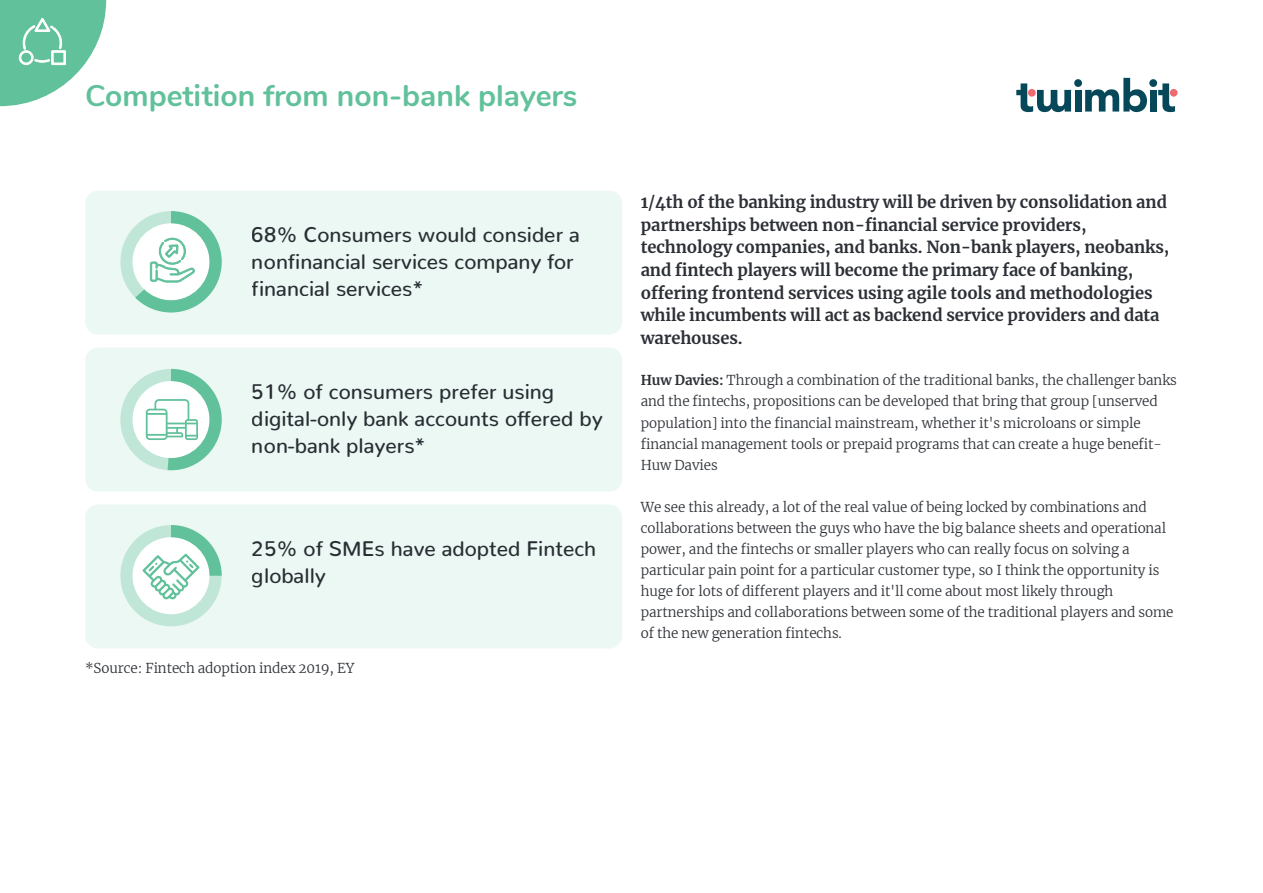
<style>
.page{position:relative;width:1263px;height:893px;background:#fff}
.page>*{position:absolute;margin:0;border:0;box-sizing:border-box;transform-origin:0 0}
.t1{font:700 30px "Nunito";color:#61c19a}
.t2{font:500 21px/27px "Nunito";color:#2c3036}
.t3{font:700 16.5px/22.5px "Merriweather";letter-spacing:-.005em;color:#2c3036}
.t4{font:300 13.5px/21px "Merriweather";letter-spacing:-.005em;color:#2c3036}
.s1{font-weight:700}
</style>
<div class="page">
<svg style="left:1016px;top:78px;width:159px;height:34px"></svg>
<div style="left:1170px;top:89px;width:7px;height:8px;background:#ed6a6f;border-radius:50%"></div>
<div style="left:85px;top:191px;width:537px;height:144px;background:#ecf8f3;border-radius:13px"></div>
<div style="left:85px;top:348px;width:537px;height:143px;background:#ecf8f3;border-radius:13px"></div>
<div style="left:85px;top:505px;width:537px;height:143px;background:#ecf8f3;border-radius:13px"></div>
<svg style="left:0;top:0;width:106px;height:106px"></svg>
<svg style="left:120px;top:369px;width:102px;height:101px"></svg>
<svg style="left:120px;top:525px;width:102px;height:101px"></svg>
<svg style="left:120px;top:211px;width:102px;height:101px"></svg>
<h1 class="t1" style="left:85px;top:73px;width:494px">Competition from non-bank players</h1>
<h2 class="t2" style="left:252px;top:219px;width:330px">68% Consumers would consider a nonfinancial services company for financial services*</h2>
<h2 class="t2" style="left:252px;top:375px;width:352px">51% of consumers prefer using digital-only bank accounts offered by non-bank players*</h2>
<h2 class="t2" style="left:252px;top:532px;width:346px">25% of SMEs have adopted Fintech globally</h2>
<p class="t4" style="left:85px;top:657px;width:271px">*Source: Fintech adoption index 2019, EY</p>
<p class="t3" style="left:641px;top:191px;width:530px">1/4th of the banking industry will be driven by consolidation and partnerships between non-financial service providers, technology companies, and banks. Non-bank players, neobanks, and fintech players will become the primary face of banking, offering frontend services using agile tools and methodologies while incumbents will act as backend service providers and data warehouses.</p>
<p class="t4" style="left:641px;top:370px;width:537px"><span class="s1">Huw Davies:</span> Through a combination of the traditional banks, the challenger banks and the fintechs, propositions can be developed that bring that group [unserved population] into the financial mainstream, whether it's microloans or simple financial management tools or prepaid programs that can create a huge benefit-Huw Davies</p>
<p class="t4" style="left:641px;top:496px;width:534px">We see this already, a lot of the real value of being locked by combinations and collaborations between the guys who have the big balance sheets and operational power, and the fintechs or smaller players who can really focus on solving a particular pain point for a particular customer type, so I think the opportunity is huge for lots of different players and it'll come about most likely through partnerships and collaborations between some of the traditional players and some of the new generation fintechs.</p>
</div>
